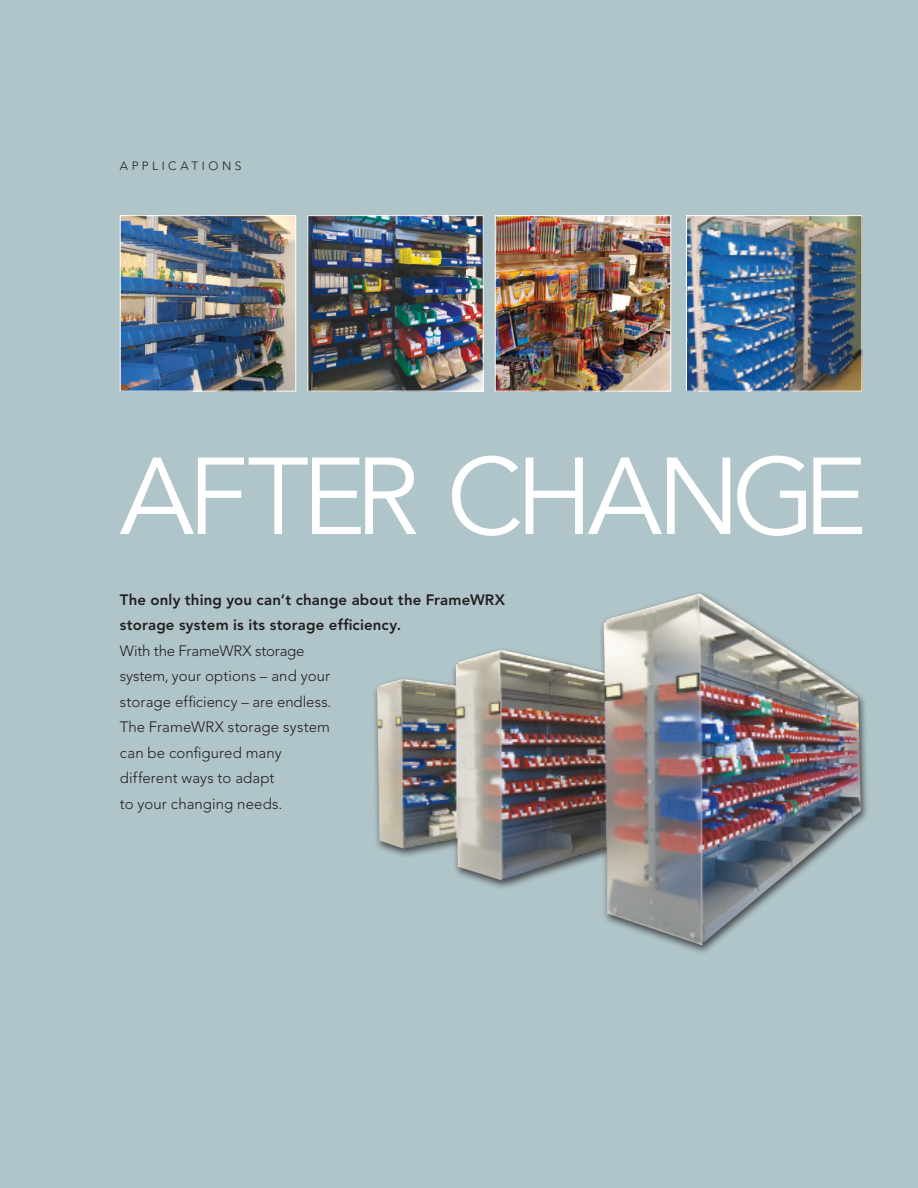
<style>
.page{position:relative;width:918px;height:1188px;background:#fff}
.page>*{position:absolute;margin:0;border:0;box-sizing:border-box;transform-origin:0 0}
.t1{font:108px "Avenir";letter-spacing:-.07em;color:#fff}
.Body_Copy{font:300 15px/25.5px "Avenir";letter-spacing:.005em;color:#231f20}
.Body_Copy-2{font:800 15px/25.5px "Avenir";letter-spacing:.01em;color:#231f20}
.Caption_text{font:300 12px "Avenir";letter-spacing:.29em;color:#231f20}
</style>
<div class="page">
<div style="left:0;top:0;width:56px;height:1188px;background:#b0c5c9"></div>
<div style="left:54px;top:0;width:864px;height:1188px;background:#b0c5c9"></div>
<img style="left:688px;top:217px;width:172px;height:173px">
<div style="left:686px;top:215px;width:176px;height:177px;border:1px solid #fff"></div>
<div style="left:372px;top:591px;width:498px;height:365px;background:#231f20;opacity:.75"></div>
<img style="left:377px;top:593px;width:484px;height:352px">
<img style="left:497px;top:217px;width:172px;height:173px">
<div style="left:495px;top:215px;width:176px;height:177px;border:1px solid #fff"></div>
<img style="left:122px;top:217px;width:172px;height:173px">
<div style="left:120px;top:215px;width:176px;height:177px;border:1px solid #fff"></div>
<img style="left:309px;top:217px;width:173px;height:173px">
<div style="left:307px;top:215px;width:177px;height:177px;border:1px solid #fff"></div>
<p class="Caption_text" style="left:120px;top:159px;width:123px">APPLICATIONS</p>
<p class="t1" style="left:120px;top:435px;width:749px">AFTER CHANGE</p>
<p class="Body_Copy-2" style="left:120px;top:587px;width:387px">The only thing you can’t change about the FrameWRX storage system is its storage efficiency.</p>
<p class="Body_Copy" style="left:120px;top:638px;width:213px">With the FrameWRX storage system, your options – and your storage efficiency – are endless.<br>The FrameWRX storage system can be configured many different ways to adapt<br>to your changing needs.</p>
</div>
